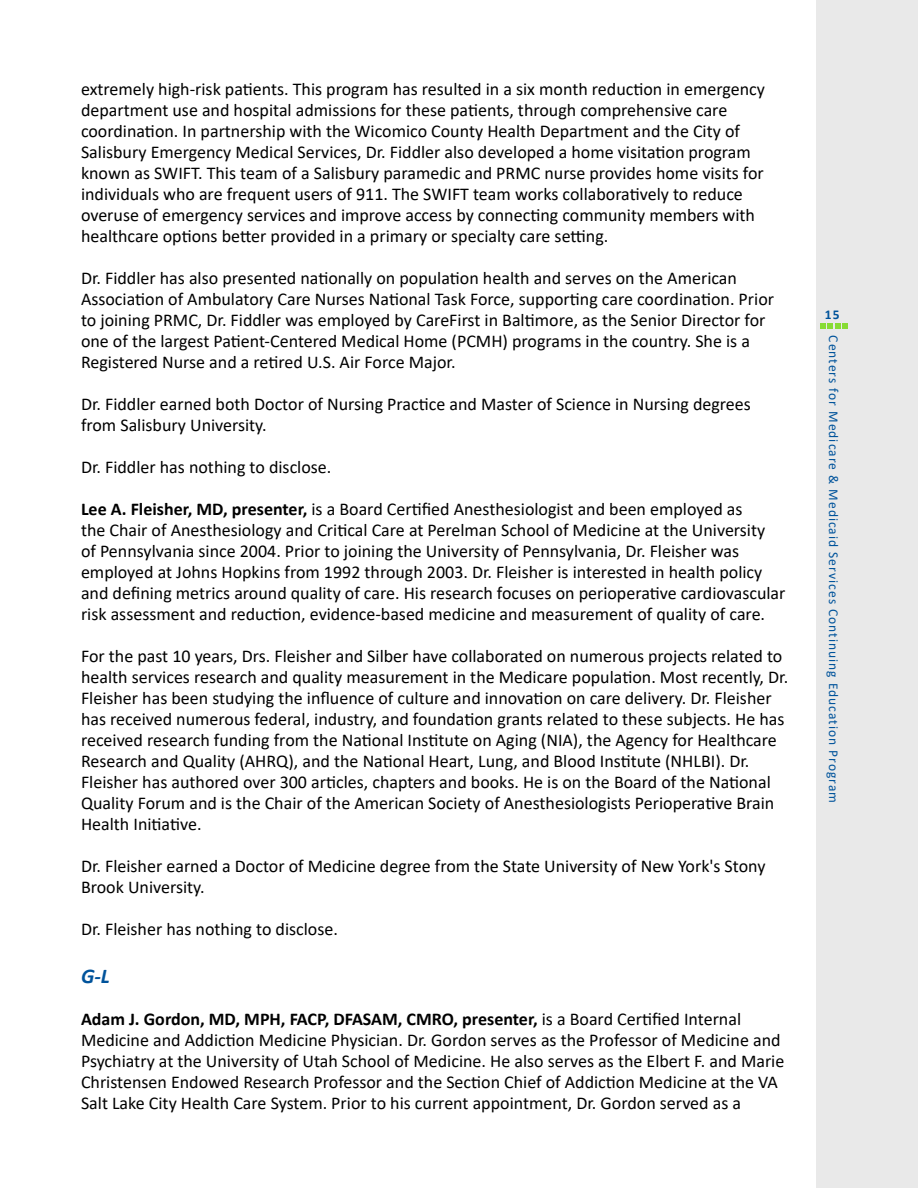
<style>
.page{position:relative;width:918px;height:1188px;background:#fff}
.page>*{position:absolute;margin:0;border:0;box-sizing:border-box;transform-origin:0 0}
.H2_Left{font:italic 700 21px "Calibri";color:#00539b}
.t1{font:18px/21px "Calibri";color:#000}
.t2{font:13.5px "Calibri";letter-spacing:.075em;color:#00539b}
.t3{font:700 13.5px "Calibri";color:#00539b}
.s1{font-weight:700}
</style>
<div class="page">
<div style="left:816px;top:0;width:102px;height:1188px;background:#e9e9e9"></div>
<svg style="left:820px;top:323px;width:28px;height:6px"></svg>
<p class="t1" style="left:81px;top:78px;width:685px">extremely high-risk patients. This program has resulted in a six month reduction in emergency department use and hospital admissions for these patients, through comprehensive care coordination. In partnership with the Wicomico County Health Department and the City of Salisbury Emergency Medical Services, Dr. Fiddler also developed a home visitation program known as SWIFT. This team of a Salisbury paramedic and PRMC nurse provides home visits for individuals who are frequent users of 911. The SWIFT team works collaboratively to reduce overuse of emergency services and improve access by connecting community members with healthcare options better provided in a primary or specialty care setting.</p>
<p class="t1" style="left:81px;top:267px;width:695px">Dr. Fiddler has also presented nationally on population health and serves on the American Association of Ambulatory Care Nurses National Task Force, supporting care coordination. Prior to joining PRMC, Dr. Fiddler was employed by CareFirst in Baltimore, as the Senior Director for one of the largest Patient-Centered Medical Home (PCMH) programs in the country. She is a Registered Nurse and a retired U.S. Air Force Major.</p>
<p class="t1" style="left:81px;top:393px;width:671px">Dr. Fiddler earned both Doctor of Nursing Practice and Master of Science in Nursing degrees from Salisbury University.</p>
<p class="t1" style="left:81px;top:456px;width:252px">Dr. Fiddler has nothing to disclose.</p>
<p class="t1" style="left:81px;top:498px;width:706px"><span class="s1">Lee A. Fleisher, MD, presenter,</span> is a Board Certified Anesthesiologist and been employed as<br>the Chair of Anesthesiology and Critical Care at Perelman School of Medicine at the University<br>of Pennsylvania since 2004. Prior to joining the University of Pennsylvania, Dr. Fleisher was employed at Johns Hopkins from 1992 through 2003. Dr. Fleisher is interested in health policy and defining metrics around quality of care. His research focuses on perioperative cardiovascular risk assessment and reduction, evidence-based medicine and measurement of quality of care.</p>
<p class="t1" style="left:81px;top:645px;width:709px">For the past 10 years, Drs. Fleisher and Silber have collaborated on numerous projects related to health services research and quality measurement in the Medicare population. Most recently, Dr.<br>Fleisher has been studying the influence of culture and innovation on care delivery. Dr. Fleisher has received numerous federal, industry, and foundation grants related to these subjects. He has received research funding from the National Institute on Aging (NIA), the Agency for Healthcare Research and Quality (AHRQ), and the National Heart, Lung, and Blood Institute (NHLBI). Dr.<br>Fleisher has authored over 300 articles, chapters and books. He is on the Board of the National Quality Forum and is the Chair of the American Society of Anesthesiologists Perioperative Brain Health Initiative.</p>
<p class="t1" style="left:81px;top:855px;width:686px">Dr. Fleisher earned a Doctor of Medicine degree from the State University of New York's Stony<br>Brook University.</p>
<p class="t1" style="left:81px;top:918px;width:258px">Dr. Fleisher has nothing to disclose.</p>
<p class="H2_Left" style="left:81px;top:961px;width:30px">G-L</p>
<p class="t1" style="left:81px;top:1008px;width:705px"><span class="s1">Adam J. Gordon, MD, MPH, FACP, DFASAM, CMRO, presenter,</span> is a Board Certified Internal Medicine and Addiction Medicine Physician. Dr. Gordon serves as the Professor of Medicine and Psychiatry at the University of Utah School of Medicine. He also serves as the Elbert F. and Marie Christensen Endowed Research Professor and the Section Chief of Addiction Medicine at the VA Salt Lake City Health Care System. Prior to his current appointment, Dr. Gordon served as a</p>
<p class="t3" style="left:825px;top:305px;width:16px">15</p>
<p class="t2" style="left:843px;top:335px;width:469px;rotate:90deg">Centers for Medicare &amp; Medicaid Services Continuing Education Program</p>
</div>
